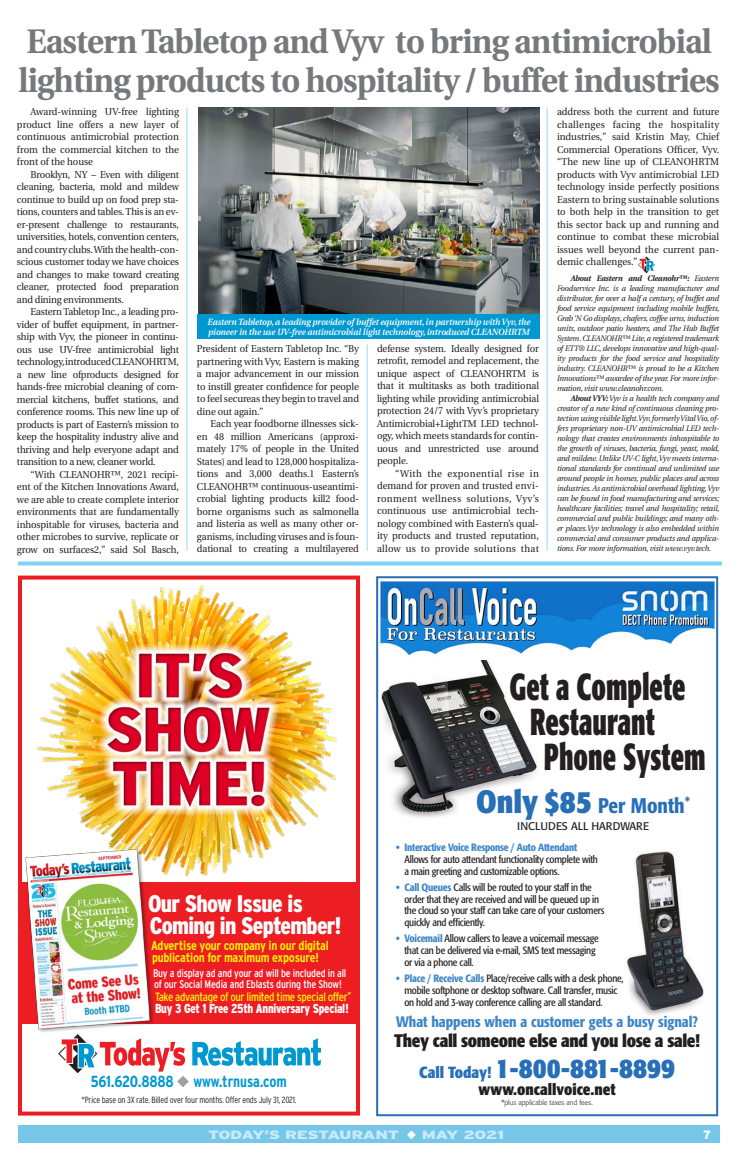
<style>
.page{position:relative;width:738px;height:1152px;background:#fff}
.page>*{position:absolute;margin:0;border:0;box-sizing:border-box;transform-origin:0 0}
.t1{font:700 condensed 37.2px "Formata";color:#231f20;scale:.75 1}
.t2{font:700 34px/39px "Utopia";letter-spacing:-.025em;color:#77787b;scale:.95 1}
.t3{font:700 condensed 28px "Formata";color:#286fb7}
.t4{font:900 condensed 24px/22px "Interstate";letter-spacing:-.03em;color:#fff}
.t5{font:500 condensed 21px "Formata";color:#286fb7}
.t6{font:700 condensed 18px "Formata";letter-spacing:-.02em;color:#231f20}
.t7{font:700 condensed 16px "Interstate";letter-spacing:-.01em;color:#0098d1}
.t8{font:700 condensed 16px "Formata";color:#231f20}
.t9{font:500 condensed 15px "Formata";color:#3d85c6}
.t10{font:700 condensed 13px/12px "Interstate";letter-spacing:-.02em;color:#fff200}
.t11{font:900 condensed 13px "Interstate";letter-spacing:-.02em;color:#fff;scale:.93 1}
.t12{font:condensed 12px "Interstate";letter-spacing:-.03em;color:#fff200}
.t13{font:900 12px "Interstate";letter-spacing:-.035em;color:#c7eafb;scale:1.4 1}
.t14{font:900 12px "Interstate";color:#fff;scale:.95 1}
.t15{font:condensed 11px/11px "Interstate";letter-spacing:-.015em;color:#fff}
.t16{font:11px "Formata";color:#231f20}
.t17{font:condensed 10.5px/11.7px "Formata";letter-spacing:-.02em;color:#231f20}
.t18{font:500 condensed 10.5px "Formata";letter-spacing:-.02em;color:#3d85c6}
.t19{font:10px/12.5px "Utopia";letter-spacing:-.01em;color:#231f20;text-align:justify;scale:.95 1}
.t20{font:italic 600 9px/9.5px "Utopia";letter-spacing:-.01em;color:#fff;scale:.95 1}
.t21{font:300 condensed 9px "Interstate";letter-spacing:-.02em;color:#231f20}
.t22{font:italic 8px/10px "Utopia";letter-spacing:-.02em;color:#231f20;text-align:justify;scale:.95 1}
.t23{font:300 7px "Formata";color:#231f20}
.s1{font-weight:700}
.s2{color:#9d9fa2}
.s3{font-weight:700;font-size:32px}
.s4{font-weight:500;color:#3d85c6}
.s5{font-size:16px}
.s6{color:#fff}
</style>
<div class="page">
<div style="left:18px;top:1125px;width:702px;height:18px;background:#76c6e8"></div>
<svg style="left:638px;top:256px;width:17px;height:17px"></svg>
<hr style="left:366px;top:345px;width:2px;height:206px;background:#b9e6fa">
<hr style="left:186px;top:108px;width:2px;height:443px;background:#b9e6fa">
<hr style="left:546px;top:108px;width:2px;height:443px;background:#b9e6fa">
<img style="left:198px;top:108px;width:342px;height:206px">
<svg style="left:18px;top:561px;width:704px;height:4px;background:#8dd8f7"></svg>
<div style="left:198px;top:314px;width:342px;height:25px;background:#0098d1"></div>
<img style="left:381px;top:660px;width:156px;height:158px">
<img style="left:380px;top:581px;width:335px;height:75px">
<img style="left:627px;top:851px;width:77px;height:165px">
<div style="left:376px;top:576px;width:342px;height:540px;border:2px solid #286fb7"></div>
<img style="left:23px;top:585px;width:332px;height:447px">
<div style="left:18px;top:576px;width:342px;height:540px;border:4px solid #ed1d24"></div>
<svg style="left:192px;top:1038px;width:129px;height:28px"></svg>
<svg style="left:58px;top:1034px;width:127px;height:39px"></svg>
<h2 class="t2" style="left:19px;top:22px;width:740px">Eastern Tabletop and Vyv to bring antimicrobial lighting products to hospitality / buffet industries</h2>
<p class="t19" style="left:557px;top:106px;width:172px">address both the current and future challenges facing the hospitality industries,” said Kristin May, Chief Commercial Operations Officer, Vyv. “The new line up of CLEANOHRTM products with Vyv antimicrobial LED technology inside perfectly positions Eastern to bring sustainable solutions to both help in the transition to get this sector back up and running and continue to combat these microbial issues well beyond the current pan&shy;demic challenges.”</p>
<p class="t22" style="left:557px;top:274px;width:173px;text-indent:14px"><span class="s1">About Eastern and Cleanohr™:</span> Eastern Foodservice Inc. is a leading manufacturer and distributor, for over a half a century, of buffet and food service equipment including mobile buffets, Grab ‘N Go displays, chafers, coffee urns, induction units, outdoor patio heaters, and The Hub Buffet System. CLEANOHR™ Lite, a registered trademark of ETT® LLC, develops innovative and high-qual&shy;ity products for the food service and hospitality industry. CLEANOHR™ is proud to be a Kitchen Innovations™ awardee of the year. For more infor&shy;mation, visit www.cleanohr.com.</p>
<p class="t22" style="left:557px;top:394px;width:173px;text-indent:14px"><span class="s1">About VYV:</span> Vyv is a health tech company and creator of a new kind of continuous cleaning pro&shy;tection using visible light.Vyv, formerly Vital Vio, of&shy;fers proprietary non-UV antimicrobial LED tech&shy;nology that creates environments inhospitable to the growth of viruses, bacteria, fungi, yeast, mold, and mildew. Unlike UV-C light, Vyv meets interna&shy;tional standards for continual and unlimited use around people in homes, public places and across industries. As antimicrobial overhead lighting, Vyv can be found in food manufacturing and services; healthcare facilities; travel and hospitality; retail, commercial and public buildings; and many oth&shy;er places.Vyv technology is also embedded within commercial and consumer products and applica&shy;tions. For more information, visit www.vyv.tech.</p>
<p class="t19" style="left:17px;top:106px;width:172px;text-indent:14px">Award-winning UV-free lighting product line offers a new layer of continuous antimicrobial protection from the commercial kitchen to the front of the house</p>
<p class="t19" style="left:17px;top:168px;width:172px;text-indent:14px">Brooklyn, NY – Even with diligent cleaning, bacteria, mold and mildew continue to build up on food prep sta&shy;tions, counters and tables. This is an ev&shy;er-present challenge to restaurants, universities, hotels, convention centers, and country clubs. With the health-con&shy;scious customer today we have choices and changes to make toward creating cleaner, protected food preparation and dining environments.</p>
<p class="t19" style="left:17px;top:306px;width:172px;text-indent:14px">Eastern Tabletop Inc., a leading pro&shy;vider of buffet equipment, in partner&shy;ship with Vyv, the pioneer in continu&shy;ous use UV-free antimicrobial light technology, introduced CLEANOHRTM, a new line ofproducts designed for hands-free microbial cleaning of com&shy;mercial kitchens, buffet stations, and conference rooms. This new line up of products is part of Eastern’s mission to keep the hospitality industry alive and thriving and help everyone adapt and transition to a new, cleaner world.</p>
<p class="t19" style="left:17px;top:468px;width:172px;text-indent:14px">“With CLEANOHR™, 2021 recipi&shy;ent of the Kitchen Innovations Award, we are able to create complete interior environments that are fundamentally inhospitable for viruses, bacteria and other microbes to survive, replicate or grow on surfaces2,” said Sol Basch,</p>
<p class="t20" style="left:208px;top:317px;width:341px">Eastern Tabletop, a leading provider of buffet equipment, in partnership with Vyv, the pioneer in the use UV-free antimicrobial light technology, introduced CLEANOHRTM</p>
<p class="t19" style="left:377px;top:342px;width:172px">defense system. Ideally designed for retrofit, remodel and replacement, the unique aspect of CLEANOHRTM is that it multitasks as both traditional lighting while providing antimicrobial protection 24/7 with Vyv’s proprietary Antimicrobial+LightTM LED technol&shy;ogy, which meets standards for contin&shy;uous and unrestricted use around people.</p>
<p class="t19" style="left:377px;top:467px;width:172px;text-indent:18px">“With the exponential rise in demand for proven and trusted envi&shy;ronment wellness solutions, Vyv’s continuous use antimicrobial tech&shy;nology combined with Eastern’s qual&shy;ity products and trusted reputation, allow us to provide solutions that</p>
<p class="t19" style="left:197px;top:343px;width:172px">President of Eastern Tabletop Inc. “By partnering with Vyv, Eastern is making a major advancement in our mission to instill greater confidence for people to feel secureas they begin to travel and dine out again.”</p>
<p class="t19" style="left:197px;top:418px;width:172px;text-indent:14px">Each year foodborne illnesses sick&shy;en 48 million Americans (approxi&shy;mately 17% of people in the United States) and lead to 128,000 hospitaliza&shy;tions and 3,000 deaths.1 Eastern’s CLEANOHR™ continuous-useantimi&shy;crobial lighting products kill2 food&shy;borne organisms such as salmonella and listeria as well as many other or&shy;ganisms, including viruses and is foun&shy;dational to creating a multilayered</p>
<h3 class="t4" style="left:148px;top:893px;width:195px">Our Show Issue is<br>Coming in September!</h3>
<h3 class="t10" style="left:151px;top:939px;width:179px">Advertise your company in our digital publication for maximum exposure!</h3>
<p class="t15" style="left:153px;top:967px;width:195px">Buy a display ad and your ad will be included in all of our Social Media and Eblasts during the Show!</p>
<p class="t12" style="left:155px;top:990px;width:198px">Take advantage of our limited time special offer<sup>*</sup></p>
<h3 class="t11" style="left:155px;top:1002px;width:210px">Buy 3 Get 1 Free 25th Anniversary Special!</h3>
<h3 class="t7" style="left:91px;top:1072px;width:198px">561.620.8888 <span class="s2">◆</span> www.trnusa.com</h3>
<p class="t21" style="left:81px;top:1094px;width:217px">*Price base on 3X rate. Billed over four months. Offer ends July 31, 2021.</p>
<h1 class="t1" style="left:510px;top:664px;width:236px">Get a Complete</h1>
<h1 class="t1" style="left:530px;top:699px;width:168px">Restaurant</h1>
<h1 class="t1" style="left:544px;top:734px;width:217px">Phone System</h1>
<h3 class="t5" style="left:476px;top:793px;width:216px"><span class="s3">Only $85</span> Per Month<sup>*</sup></h3>
<p class="t16" style="left:517px;top:820px;width:133px">INCLUDES ALL HARDWARE</p>
<p class="t18" style="left:396px;top:841px;width:182px">• Interactive Voice Response / Auto Attendant</p>
<p class="t17" style="left:404px;top:853px;width:195px">Allows for auto attendant functionality complete with a main greeting and customizable options.</p>
<p class="t17" style="left:404px;top:881px;width:202px;text-indent:-8px"><span class="s4">• Call Queues</span> Calls will be routed to your staff in the order that they are received and will be queued up in the cloud so your staff can take care of your customers quickly and efficiently.</p>
<p class="t17" style="left:404px;top:933px;width:196px;text-indent:-8px"><span class="s4">• Voicemail</span> Allow callers to leave a voicemail message that can be delivered via e-mail, SMS text messaging or via a phone call.</p>
<p class="t17" style="left:404px;top:973px;width:221px;text-indent:-8px"><span class="s4">• Place / Receive Calls</span> Place/receive calls with a desk phone, mobile softphone or desktop software. Call transfer, music on hold and 3-way conference calling are all standard.</p>
<h3 class="t9" style="left:396px;top:1013px;width:304px">What happens when a customer gets a busy signal?</h3>
<h3 class="t6" style="left:394px;top:1029px;width:307px">They call someone else and you lose a sale!</h3>
<h3 class="t3" style="left:419px;top:1051px;width:258px"><span class="s5">Call Today!</span> 1-800-881-8899</h3>
<h3 class="t8" style="left:478px;top:1080px;width:139px">www.oncallvoice.net</h3>
<p class="t23" style="left:501px;top:1099px;width:93px">*plus applicable taxes and fees.</p>
<p class="t13" style="left:208px;top:1128px;width:213px">TODAY’S RESTAURANT <span class="s6">◆</span> MAY 2021</p>
<p class="t14" style="left:703px;top:1128px;width:10px">7</p>
</div>
